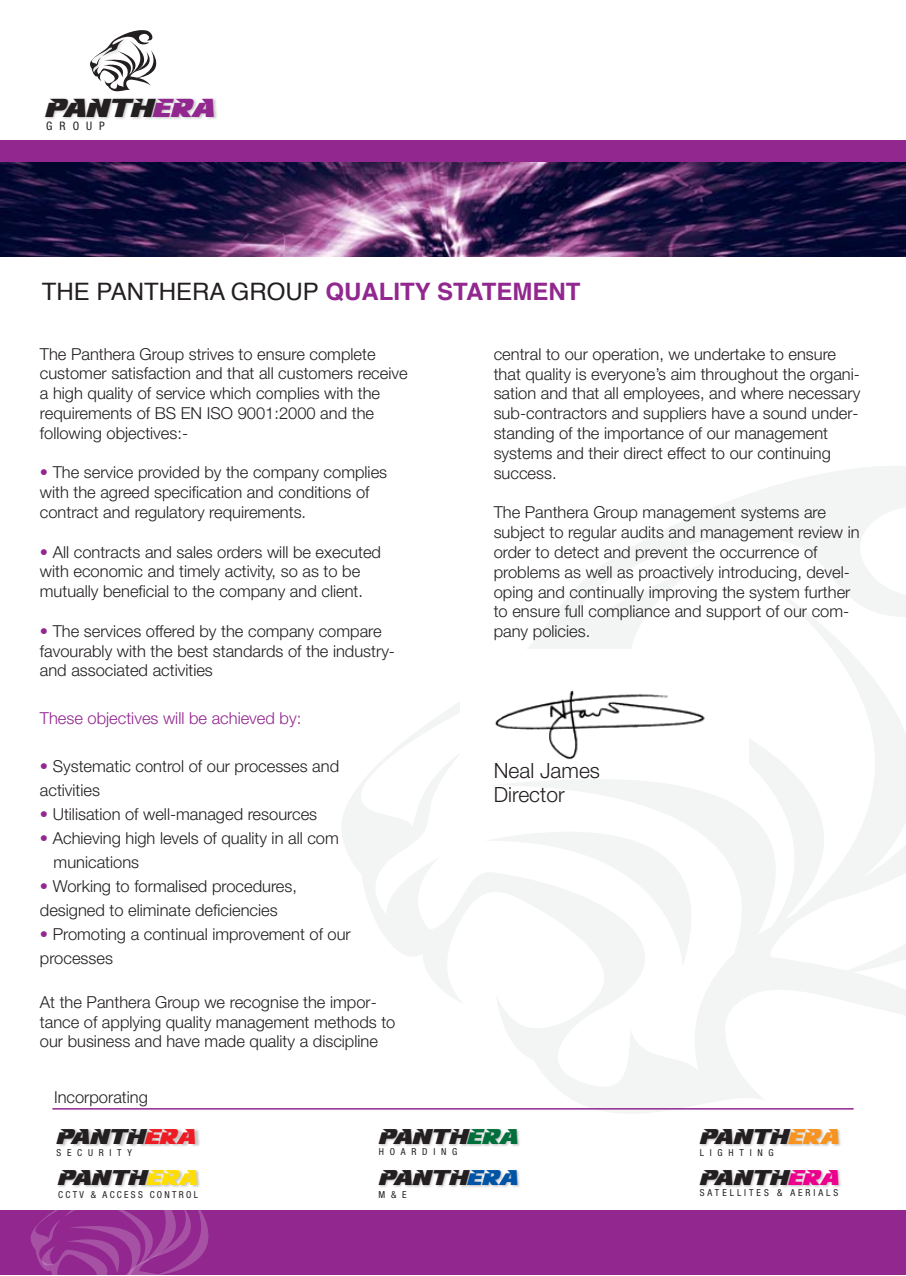
<style>
.page{position:relative;width:906px;height:1276px;background:#fff}
.page>*{position:absolute;margin:0;border:0;box-sizing:border-box;transform-origin:0 0}
.t1{font:25.8px "Infinite Justice";color:#231f20}
.t2{font:24px "Helvetica";color:#231f20}
.t3{font:21.3px "Infinite Justice";color:#231f20}
.t4{font:300 21px/24px "Helvetica Neue";color:#231f20}
.t5{font:300 16.5px/19.8px "Helvetica Neue";color:#231f20}
.t6{font:300 16.5px "Helvetica Neue";color:#91278f}
.t7{font:condensed 11.7px "Helvetica Neue";letter-spacing:.6em;color:#231f20}
.t8{font:condensed 9.6px "Helvetica Neue";letter-spacing:.6em;color:#231f20}
.t9{font:condensed 9.6px "Helvetica Neue";letter-spacing:.31em;color:#231f20}
.t10{font:condensed 9.6px "Helvetica Neue";letter-spacing:.235em;color:#231f20}
.s1{color:#91278f}
.s2{font-weight:700;color:#91278f}
.s3{color:#ed1c24}
.s4{color:#fd0}
.s5{color:#006f3b}
.s6{color:#0054a6}
.s7{color:#f7931e}
.s8{color:#ec008c}
</style>
<div class="page">
<div style="left:0;top:1210px;width:906px;height:65px;background:#91278f"></div>
<svg style="left:30px;top:1210px;width:178px;height:65px"></svg>
<svg style="left:330px;top:466px;width:576px;height:647px"></svg>
<svg style="left:487px;top:771px;width:419px;height:237px"></svg>
<svg style="left:632px;top:687px;width:164px;height:260px;fill:#f3f4f4"></svg>
<svg style="left:796px;top:934px;width:110px;height:43px"></svg>
<svg style="left:356px;top:856px;width:84px;height:79px"></svg>
<svg style="left:485px;top:781px;width:256px;height:185px"></svg>
<svg style="left:762px;top:580px;width:144px;height:354px"></svg>
<hr style="left:52px;top:1108px;width:801px;height:1px;background:#91278f">
<img style="left:58px;top:1170px;width:142px;height:17px">
<img style="left:58px;top:1129px;width:142px;height:17px">
<img style="left:700px;top:1170px;width:141px;height:17px">
<img style="left:700px;top:1129px;width:141px;height:17px">
<img style="left:379px;top:1129px;width:141px;height:17px">
<img style="left:379px;top:1170px;width:141px;height:17px">
<img style="left:461px;top:649px;width:287px;height:122px">
<div style="left:0;top:140px;width:906px;height:23px;background:#91278f"></div>
<img style="left:45px;top:98px;width:172px;height:21px">
<svg style="left:90px;top:30px;width:67px;height:62px"></svg>
<img style="left:0;top:163px;width:906px;height:94px">
<h1 class="t1" style="left:45px;top:94px;width:171px">PANTH<span class="s1">ERA</span></h1>
<p class="t7" style="left:46px;top:119px;width:60px">GROUP</p>
<h2 class="t2" style="left:42px;top:273px;width:540px">THE PANTHERA GROUP <span class="s2">QUALITY STATEMENT</span></h2>
<p class="t5" style="left:40px;top:343px;width:369px">The Panthera Group strives to ensure complete customer satisfaction and that all customers receive a high quality of service which complies with the requirements of BS EN ISO 9001:2000 and the following objectives:-</p>
<p class="t5" style="left:40px;top:462px;width:349px"><span class="s1">•</span> The service provided by the company complies with the agreed specification and conditions of contract and regulatory requirements.</p>
<p class="t5" style="left:40px;top:541px;width:343px"><span class="s1">•</span> All contracts and sales orders will be executed with economic and timely activity, so as to be mutually beneficial to the company and client.</p>
<p class="t5" style="left:40px;top:621px;width:357px"><span class="s1">•</span> The services offered by the company compare favourably with the best standards of the industry&shy;and associated activities</p>
<p class="t6" style="left:40px;top:708px;width:263px">These objectives will be achieved by:</p>
<p class="t5" style="left:40px;top:753px;width:301px;line-height:24px"><span class="s1">•</span> Systematic control of our processes and activities</p>
<p class="t5" style="left:40px;top:804px;width:279px"><span class="s1">•</span> Utilisation of well-managed resources</p>
<p class="t5" style="left:54px;top:825px;width:287px;line-height:24px;text-indent:-14px"><span class="s1">•</span> Achieving high levels of quality in all com munications</p>
<p class="t5" style="left:40px;top:873px;width:259px;line-height:24px"><span class="s1">•</span> Working to formalised procedures, designed to eliminate deficiencies</p>
<p class="t5" style="left:40px;top:921px;width:312px;line-height:24px"><span class="s1">•</span> Promoting a continual improvement of our processes</p>
<p class="t5" style="left:40px;top:991px;width:357px">At the Panthera Group we recognise the impor&shy;tance of applying quality management methods to our business and have made quality a discipline</p>
<p class="t5" style="left:54px;top:1086px;width:95px">Incorporating</p>
<p class="t5" style="left:494px;top:344px;width:368px">central to our operation, we undertake to ensure that quality is everyone’s aim throughout the organi&shy;sation and that all employees, and where necessary sub-contractors and suppliers have a sound under&shy;standing of the importance of our management systems and their direct effect to our continuing success.</p>
<p class="t5" style="left:494px;top:502px;width:367px">The Panthera Group management systems are subject to regular audits and management review in order to detect and prevent the occurrence of problems as well as proactively introducing, devel&shy;oping and continually improving the system further to ensure full compliance and support of our com&shy;pany policies.</p>
<p class="t4" style="left:494px;top:757px;width:108px">Neal James<br>Director</p>
<p class="t3" style="left:56px;top:1125px;width:141px">PANTH<span class="s3">ERA</span></p>
<p class="t8" style="left:56px;top:1146px;width:77px">SECURITY</p>
<p class="t3" style="left:57px;top:1166px;width:141px">PANTH<span class="s4">ERA</span></p>
<p class="t10" style="left:58px;top:1188px;width:141px">CCTV &amp; ACCESS CONTROL</p>
<p class="t3" style="left:378px;top:1125px;width:141px">PANTH<span class="s5">ERA</span></p>
<p class="t8" style="left:379px;top:1146px;width:80px">HOARDING</p>
<p class="t3" style="left:378px;top:1166px;width:141px">PANTH<span class="s6">ERA</span></p>
<p class="t9" style="left:378px;top:1188px;width:30px">M&amp;E</p>
<p class="t3" style="left:699px;top:1125px;width:141px">PANTH<span class="s7">ERA</span></p>
<p class="t8" style="left:700px;top:1147px;width:75px">LIGHTING</p>
<p class="t3" style="left:699px;top:1166px;width:141px">PANTH<span class="s8">ERA</span></p>
<p class="t9" style="left:700px;top:1187px;width:140px">SATELLITES &amp; AERIALS</p>
</div>
